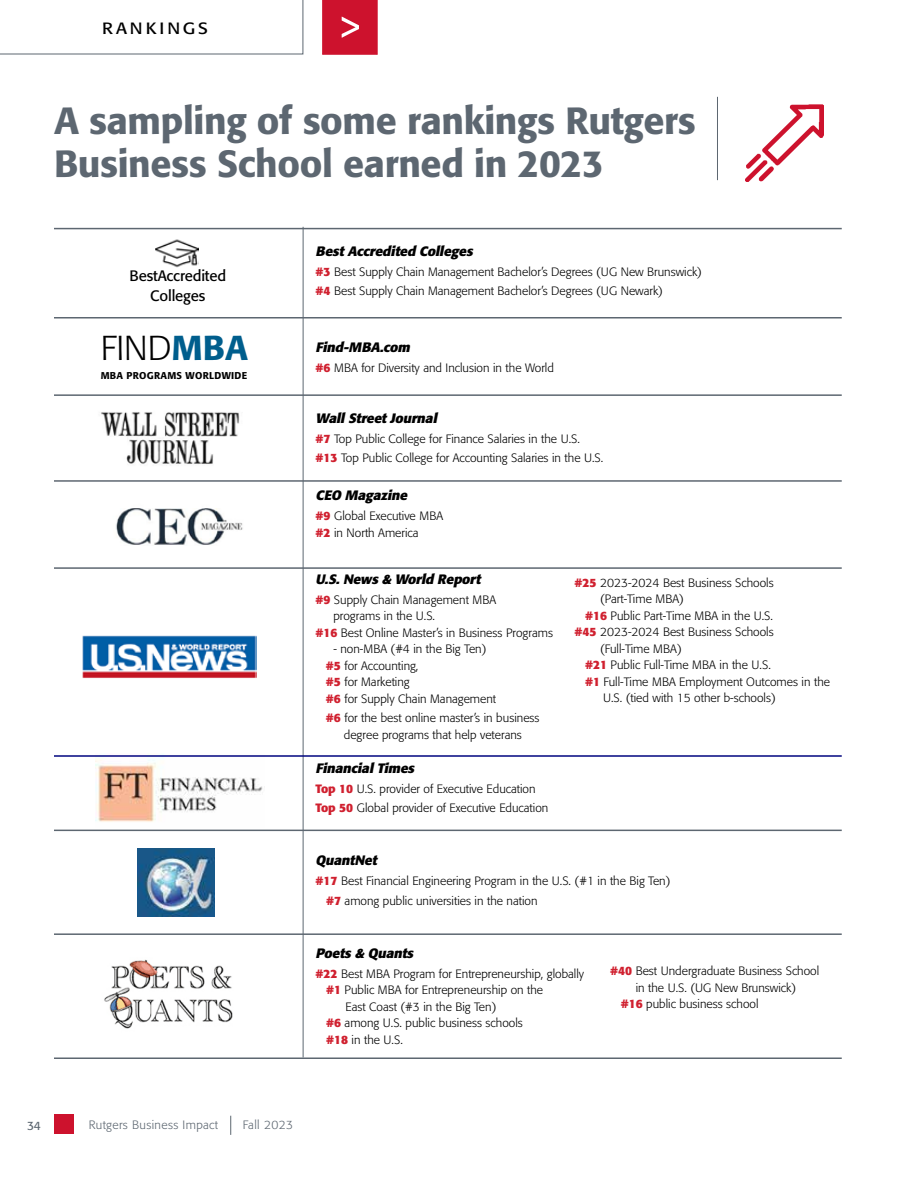
<style>
.page{position:relative;width:918px;height:1188px;background:#fff}
.page>*{position:absolute;margin:0;border:0;box-sizing:border-box;transform-origin:0 0}
.t1{font:500 37.5px/43.5px "Formata BQ";letter-spacing:-.01em;color:#5d6771}
.t2{font:300 34.35px "Formata BQ";color:#000}
.t3{font:16.2px "Formata BQ";letter-spacing:.155em;color:#000;scale:1.11 1}
.t4{font:15px/20px "Formata BQ";letter-spacing:-.01em;color:#000;text-align:center}
.t5{font:italic 700 13.5px "Formata BQ";color:#000}
.t6{font:300 12px/16.5px "Formata BQ";color:#000}
.t7{font:300 12px "Formata BQ";letter-spacing:.03em;color:#5d6771}
.t8{font:12px "Formata BQ";color:#5d6771}
.t9{font:500 9.75px "Formata BQ";letter-spacing:.03em;color:#000}
.s1{font-weight:500;color:#005e8d}
.s2{font-weight:700;color:#d0202f}
</style>
<div class="page">
<div style="left:54px;top:1114px;width:19px;height:19px;background:#cd122d"></div>
<svg style="left:230px;top:1116px;width:1px;height:19px"></svg>
<svg style="left:0;top:0;width:303px;height:54px"></svg>
<svg style="left:322px;top:0;width:56px;height:55px;background:#cf1d37"></svg>
<hr style="left:303px;top:227px;width:1px;height:831px;background:#5d6771">
<img style="left:104px;top:959px;width:129px;height:70px">
<img style="left:95px;top:754px;width:168px;height:68px">
<img style="left:116px;top:508px;width:127px;height:37px">
<hr style="left:54px;top:317px;width:788px;height:2px;background:#5d6771">
<hr style="left:54px;top:228px;width:788px;height:1px;background:#5d6771">
<hr style="left:54px;top:394px;width:788px;height:2px;background:#5d6771">
<hr style="left:54px;top:480px;width:788px;height:2px;background:#5d6771">
<hr style="left:54px;top:567px;width:788px;height:2px;background:#5d6771">
<hr style="left:54px;top:830px;width:788px;height:1px;background:#5d6771">
<hr style="left:54px;top:933px;width:788px;height:2px;background:#5d6771">
<hr style="left:54px;top:1058px;width:788px;height:1px;background:#5d6771">
<hr style="left:717px;top:97px;width:1px;height:83px;background:#5d6771">
<img style="left:746px;top:104px;width:78px;height:78px">
<img style="left:101px;top:412px;width:139px;height:52px">
<img style="left:137px;top:849px;width:78px;height:67px">
<img style="left:82px;top:635px;width:174px;height:43px">
<img style="left:155px;top:239px;width:44px;height:29px">
<hr style="left:54px;top:755px;width:788px;height:2px;background:#00047f">
<h3 class="t3" style="left:102px;top:18px;width:97px">RANKINGS</h3>
<h1 class="t1" style="left:54px;top:99px;width:643px">A sampling of some rankings Rutgers<br>Business School earned in 2023</h1>
<p class="t4" style="left:130px;top:266px;width:98px">BestAccredited<br>Colleges</p>
<h2 class="t2" style="left:101px;top:327px;width:149px">FIND<span class="s1">MBA</span></h2>
<p class="t9" style="left:101px;top:369px;width:148px">MBA PROGRAMS WORLDWIDE</p>
<p class="t5" style="left:316px;top:243px;width:162px">BestAccredited Colleges</p>
<p class="t6" style="left:316px;top:263px;width:388px;line-height:18.9px"><span class="s2">#3</span> Best Supply Chain Management Bachelor’s Degrees (UG New Brunswick) <span class="s2">#4</span> Best Supply Chain Management Bachelor’s Degrees (UG Newark)</p>
<p class="t5" style="left:316px;top:338px;width:99px">Find-MBA.com</p>
<p class="t6" style="left:316px;top:359px;width:240px"><span class="s2">#6</span> MBA for Diversity and Inclusion in the World</p>
<p class="t5" style="left:316px;top:410px;width:126px">WallStreetJournal</p>
<p class="t6" style="left:316px;top:429px;width:289px;line-height:18.9px"><span class="s2">#7</span> Top Public College for Finance Salaries in the U.S. <span class="s2">#13</span> Top Public College for Accounting Salaries in the U.S.</p>
<p class="t5" style="left:316px;top:487px;width:96px">CEO Magazine</p>
<p class="t6" style="left:316px;top:508px;width:129px"><span class="s2">#9</span> Global Executive MBA <span class="s2">#2</span> in North America</p>
<p class="t5" style="left:315px;top:571px;width:170px">U.S.News &amp; World Report</p>
<p class="t6" style="left:315px;top:592px;width:182px"><span class="s2">#9</span> Supply Chain Management MBA</p>
<p class="t6" style="left:333px;top:608px;width:103px">programs in the U.S.</p>
<p class="t6" style="left:315px;top:625px;width:239px"><span class="s2">#16</span> Best Online Master’s in Business Programs</p>
<p class="t6" style="left:326px;top:641px;width:172px;text-indent:7px">- non-MBA (#4 in the Big Ten) <span class="s2">#5</span> for Accounting,<br><span class="s2">#5</span> for Marketing<br><span class="s2">#6</span> for Supply Chain Management</p>
<p class="t6" style="left:326px;top:710px;width:215px;text-align:center"><span class="s2">#6</span> for the best online master’s in business degree programs that help veterans</p>
<p class="t5" style="left:316px;top:760px;width:104px">FinancialTimes</p>
<p class="t6" style="left:316px;top:780px;width:234px;line-height:18.9px"><span class="s2">Top 10</span> U.S. provider of Executive Education<br><span class="s2">Top 50</span> Global provider of Executive Education</p>
<p class="t6" style="left:574px;top:574px;width:201px"><span class="s2">#25</span> 2023-2024 Best Business Schools</p>
<p class="t6" style="left:600px;top:591px;width:85px">(Part-Time MBA)</p>
<p class="t6" style="left:585px;top:607px;width:190px"><span class="s2">#16</span> Public Part-Time MBA in the U.S.</p>
<p class="t6" style="left:574px;top:624px;width:201px"><span class="s2">#45</span> 2023-2024 Best Business Schools</p>
<p class="t6" style="left:600px;top:640px;width:83px">(Full-Time MBA)</p>
<p class="t6" style="left:585px;top:657px;width:187px"><span class="s2">#21</span> Public Full-Time MBA in the U.S.</p>
<p class="t6" style="left:585px;top:673px;width:247px"><span class="s2">#1</span> Full-Time MBA Employment Outcomes in the</p>
<p class="t6" style="left:603px;top:690px;width:174px">U.S. (tied with 15 other b-schools)</p>
<p class="t5" style="left:316px;top:852px;width:66px">QuantNet</p>
<p class="t6" style="left:326px;top:871px;width:346px;line-height:20px;text-indent:-11px"><span class="s2">#17</span> Best Financial Engineering Program in the U.S. (#1 in the Big Ten) <span class="s2">#7</span> among public universities in the nation</p>
<p class="t5" style="left:316px;top:944px;width:103px">Poets &amp; Quants</p>
<p class="t6" style="left:316px;top:965px;width:270px"><span class="s2">#22</span> Best MBA Program for Entrepreneurship, globally</p>
<p class="t6" style="left:326px;top:982px;width:219px"><span class="s2">#1</span> Public MBA for Entrepreneurship on the</p>
<p class="t6" style="left:346px;top:998px;width:152px">East Coast (#3 in the Big Ten)</p>
<p class="t6" style="left:326px;top:1015px;width:198px"><span class="s2">#6</span> among U.S. public business schools</p>
<p class="t6" style="left:326px;top:1031px;width:78px"><span class="s2">#18</span> in the U.S.</p>
<p class="t6" style="left:610px;top:963px;width:211px"><span class="s2">#40</span> Best Undergraduate Business School</p>
<p class="t6" style="left:636px;top:979px;width:162px">in the U.S. (UG New Brunswick)</p>
<p class="t6" style="left:621px;top:996px;width:139px"><span class="s2">#16</span> public business school</p>
<p class="t8" style="left:27px;top:1118px;width:15px">34</p>
<p class="t7" style="left:89px;top:1118px;width:131px">Rutgers Business Impact</p>
<p class="t7" style="left:243px;top:1118px;width:52px">Fall 2023</p>
</div>
